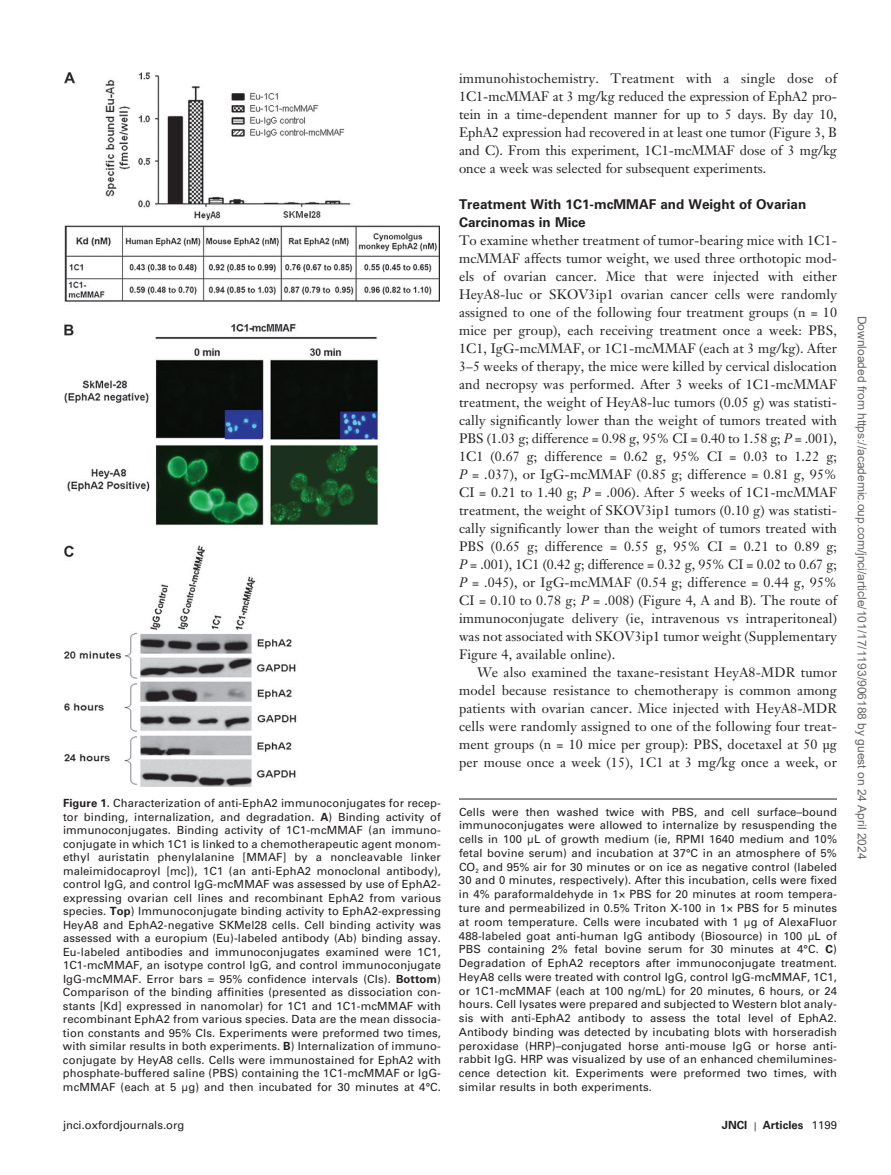
<style>
.page{position:relative;width:891px;height:1175px;background:#fff}
.page>*{position:absolute;margin:0;border:0;box-sizing:border-box;transform-origin:0 0}
.t1{font:13.5px/18px "Janson Text";letter-spacing:.01em;color:#231f20;text-align:justify}
.t2{font:700 13.5px/18px "Univers";color:#231f20}
.t3{font:12px "Arial";color:#666}
.t4{font:11.25px/13.5px "Univers";letter-spacing:.01em;color:#231f20;text-align:justify}
.t5{font:700 11.25px "Univers";color:#231f20}
.s1{font-weight:700}
.s2{font-style:italic}
.s3{font-weight:400;font-size:9px}
.s4{font-weight:400}
</style>
<div class="page">
<img style="left:64px;top:72px;width:376px;height:714px">
<hr style="left:459px;top:798px;width:378px;height:1px;background:#231f20">
<p class="t4" style="left:63px;top:797px;width:380px"><span class="s1">Figure 1.</span> Characterization of anti-EphA2 immunoconjugates for recep&shy;tor binding, internalization, and degradation. <span class="s1">A</span>) Binding activity of immunoconjugates. Binding activity of 1C1-mcMMAF (an immuno&shy;conjugate in which 1C1 is linked to a chemotherapeutic agent monom&shy;ethyl auristatin phenylalanine [MMAF] by a noncleavable linker maleimidocaproyl [mc]), 1C1 (an anti-EphA2 monoclonal antibody), control IgG, and control IgG-mcMMAF was assessed by use of EphA2- expressing ovarian cell lines and recombinant EphA2 from various species. <span class="s1">Top</span>) Immunoconjugate binding activity to EphA2-expressing HeyA8 and EphA2-negative SKMel28 cells. Cell binding activity was assessed with a europium (Eu)-labeled antibody (Ab) binding assay.<br>Eu-labeled antibodies and immunoconjugates examined were 1C1, 1C1-mcMMAF, an isotype control IgG, and control immunoconjugate IgG-mcMMAF. Error bars = 95% confidence intervals (CIs). <span class="s1">Bottom</span>)<br>Comparison of the binding affinities (presented as dissociation con&shy;stants [Kd] expressed in nanomolar) for 1C1 and 1C1-mcMMAF with recombinant EphA2 from various species. Data are the mean dissocia&shy;tion constants and 95% CIs. Experiments were preformed two times, with similar results in both experiments. <span class="s1">B</span>) Internalization of immuno&shy;conjugate by HeyA8 cells. Cells were immunostained for EphA2 with phosphate-buffered saline (PBS) containing the 1C1-mcMMAF or IgG&shy;mcMMAF (each at 5 µ g) and then incubated for 30 minutes at 4°C.</p>
<p class="t1" style="left:459px;top:70px;width:380px">immunohistochemistry. Treatment with a single dose of 1C1-mcMMAF at 3 mg/kg reduced the expression of EphA2 pro&shy;tein in a time-dependent manner for up to 5 days. By day 10, EphA2 expression had recovered in at least one tumor ( Figure 3, B and C ). From this experiment, 1C1-mcMMAF dose of 3 mg/kg once a week was selected for subsequent experiments.</p>
<p class="t2" style="left:459px;top:196px;width:349px">Treatment With 1C1-mcMMAF and Weight of Ovarian<br>Carcinomas in Mice</p>
<p class="t1" style="left:459px;top:232px;width:380px">To examine whether treatment of tumor-bearing mice with 1C1- mcMMAF affects tumor weight, we used three orthotopic mod&shy;els of ovarian cancer. Mice that were injected with either HeyA8-luc or SKOV3ip1 ovarian cancer cells were randomly assigned to one of the following four treatment groups (n = 10 mice per group), each receiving treatment once a week: PBS, 1C1, IgG-mcMMAF, or 1C1-mcMMAF (each at 3 mg/kg). After 3 – 5 weeks of therapy, the mice were killed by cervical dislocation and necropsy was performed. After 3 weeks of 1C1-mcMMAF treatment, the weight of HeyA8-luc tumors (0.05 g) was statisti&shy;cally significantly lower than the weight of tumors treated with PBS (1.03 g; difference = 0.98 g, 95% CI = 0.40 to 1.58 g; <span class="s2">P</span> = .001), 1C1 (0.67 g; difference = 0.62 g, 95% CI = 0.03 to 1.22 g; <span class="s2">P</span> = .037), or IgG-mcMMAF (0.85 g; difference = 0.81 g, 95% CI = 0.21 to 1.40 g; <span class="s2">P</span> = .006). After 5 weeks of 1C1-mcMMAF treatment, the weight of SKOV3ip1 tumors (0.10 g) was statisti&shy;cally significantly lower than the weight of tumors treated with PBS (0.65 g; difference = 0.55 g, 95% CI = 0.21 to 0.89 g; <span class="s2">P</span> = .001), 1C1 (0.42 g; difference = 0.32 g, 95% CI = 0.02 to 0.67 g; <span class="s2">P</span> = .045), or IgG-mcMMAF (0.54 g; difference = 0.44 g, 95% CI = 0.10 to 0.78 g; <span class="s2">P</span> = .008) ( Figure 4, A and B ). The route of immunoconjugate delivery (ie, intravenous vs intraperitoneal) was not associated with SKOV3ip1 tumor weight ( Supplementary Figure 4 , available online).</p>
<p class="t1" style="left:459px;top:664px;width:380px;text-indent:18px">We also examined the taxane-resistant HeyA8-MDR tumor model because resistance to chemotherapy is common among patients with ovarian cancer. Mice injected with HeyA8-MDR cells were randomly assigned to one of the following four treat&shy;ment groups (n = 10 mice per group): PBS, docetaxel at 50 µ g per mouse once a week ( 15 ), 1C1 at 3 mg/kg once a week, or</p>
<p class="t4" style="left:459px;top:805px;width:380px">Cells were then washed twice with PBS, and cell surface – bound immunoconjugates were allowed to internalize by resuspending the cells in 100 µ L of growth medium (ie, RPMI 1640 medium and 10% fetal bovine serum) and incubation at 37°C in an atmosphere of 5% CO <sub>2</sub> and 95% air for 30 minutes or on ice as negative control (labeled 30 and 0 minutes, respectively). After this incubation, cells were fixed in 4% paraformaldehyde in 1× PBS for 20 minutes at room tempera&shy;ture and permeabilized in 0.5% Triton X-100 in 1× PBS for 5 minutes at room temperature. Cells were incubated with 1 µ g of AlexaFluor 488-labeled goat anti-human IgG antibody (Biosource) in 100 µ L of PBS containing 2% fetal bovine serum for 30 minutes at 4°C. <span class="s1">C</span>)<br>Degradation of EphA2 receptors after immunoconjugate treatment.<br>HeyA8 cells were treated with control IgG, control IgG-mcMMAF, 1C1, or 1C1-mcMMAF (each at 100 ng/mL) for 20 minutes, 6 hours, or 24 hours. Cell lysates were prepared and subjected to Western blot analy&shy;sis with anti-EphA2 antibody to assess the total level of EphA2.<br>Antibody binding was detected by incubating blots with horseradish peroxidase (HRP) – conjugated horse anti-mouse IgG or horse anti&shy;rabbit IgG. HRP was visualized by use of an enhanced chemilumines&shy;cence detection kit. Experiments were preformed two times, with similar results in both experiments.</p>
<p class="t4" style="left:63px;top:1119px;width:123px">jnci.oxfordjournals.org</p>
<p class="t5" style="left:722px;top:1121px;width:117px">JNCI <span class="s3">|</span> Articles <span class="s4">1199</span></p>
<p class="t3" style="left:866px;top:316px;width:545px;rotate:90deg">Downloaded from https://academic.oup.com/jnci/article/101/17/1193/906188 by guest on 24 April 2024</p>
</div>
